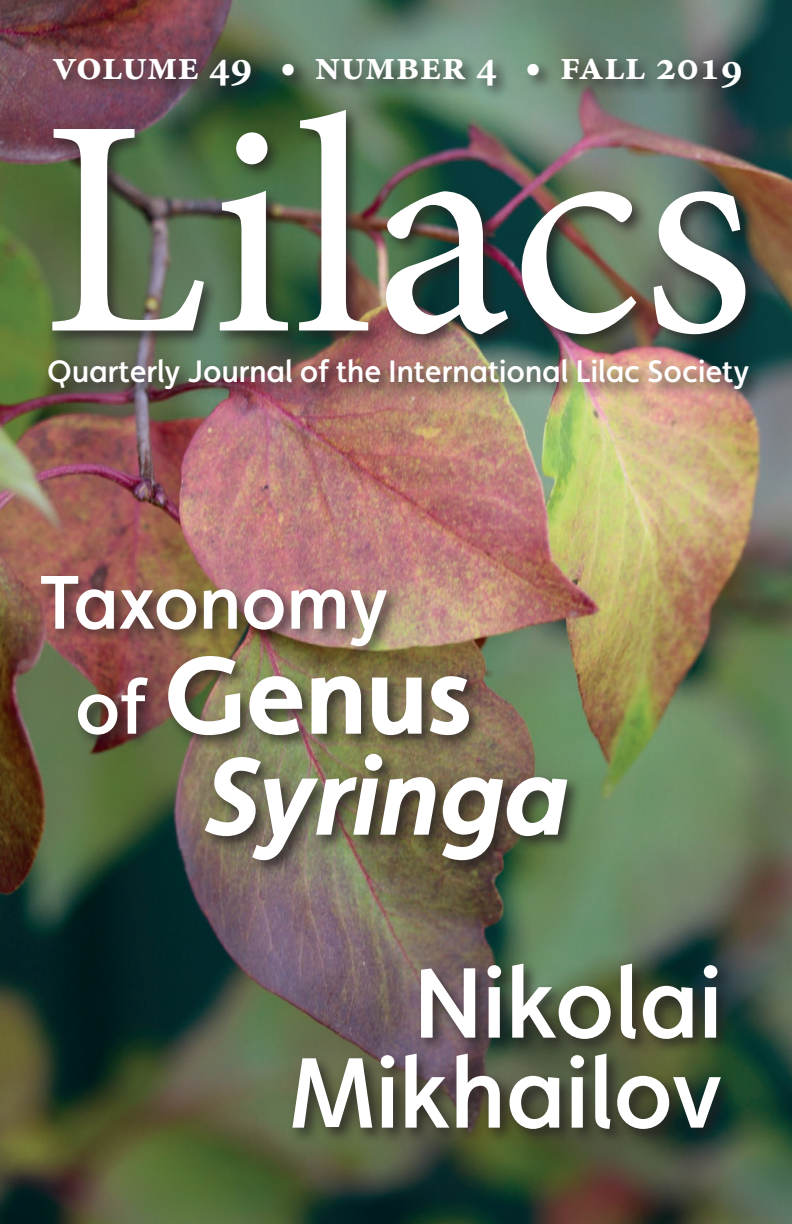
<style>
.page{position:relative;width:792px;height:1224px;background:#fff}
.page>*{position:absolute;margin:0;border:0;box-sizing:border-box;transform-origin:0 0}
.t1{font:310px "Minion Pro";letter-spacing:.005em;color:#fff}
.t2{font:700 110px "Faricy New";color:#fff}
.t3{font:italic 700 110px "Faricy New";color:#fff}
.t4{font:500 100px "Faricy New";color:#fff}
.t5{font:500 76px "Faricy New";color:#fff}
.Subheaders{font:700 42px "Minion Pro";color:#fff}
.Subheaders-2{font:500 31px "Faricy New";color:#fff}
.s1{font-weight:500;font-size:76px}
</style>
<div class="page">
<img style="left:0;top:0;width:792px;height:1224px">
<div style="left:48px;top:105px;width:714px;height:246px;background:#231f20;opacity:.75"></div>
<div style="left:45px;top:355px;width:720px;height:50px;background:#231f20;opacity:.75"></div>
<div style="left:49px;top:55px;width:709px;height:49px;background:#231f20;opacity:.75"></div>
<div style="left:289px;top:959px;width:447px;height:187px;background:#231f20;opacity:.75"></div>
<div style="left:36px;top:571px;width:547px;height:306px;background:#231f20;opacity:.75"></div>
<p class="Subheaders" style="left:52px;top:36px;width:692px">volume 49 • number 4 • fall 2019</p>
<p class="t1" style="left:41px;top:24px;width:715px">Lilacs</p>
<p class="Subheaders-2" style="left:47px;top:353px;width:703px">Quarterly Journal of the International Lilac Society</p>
<p class="t5" style="left:39px;top:557px;width:351px">Taxonomy</p>
<p class="t2" style="left:75px;top:629px;width:399px"><span class="s1">of</span> Genus</p>
<p class="t3" style="left:205px;top:730px;width:364px">Syringa</p>
<p class="t4" style="left:414px;top:943px;width:310px">Nikolai</p>
<p class="t4" style="left:289px;top:1033px;width:435px">Mikhailov</p>
</div>
